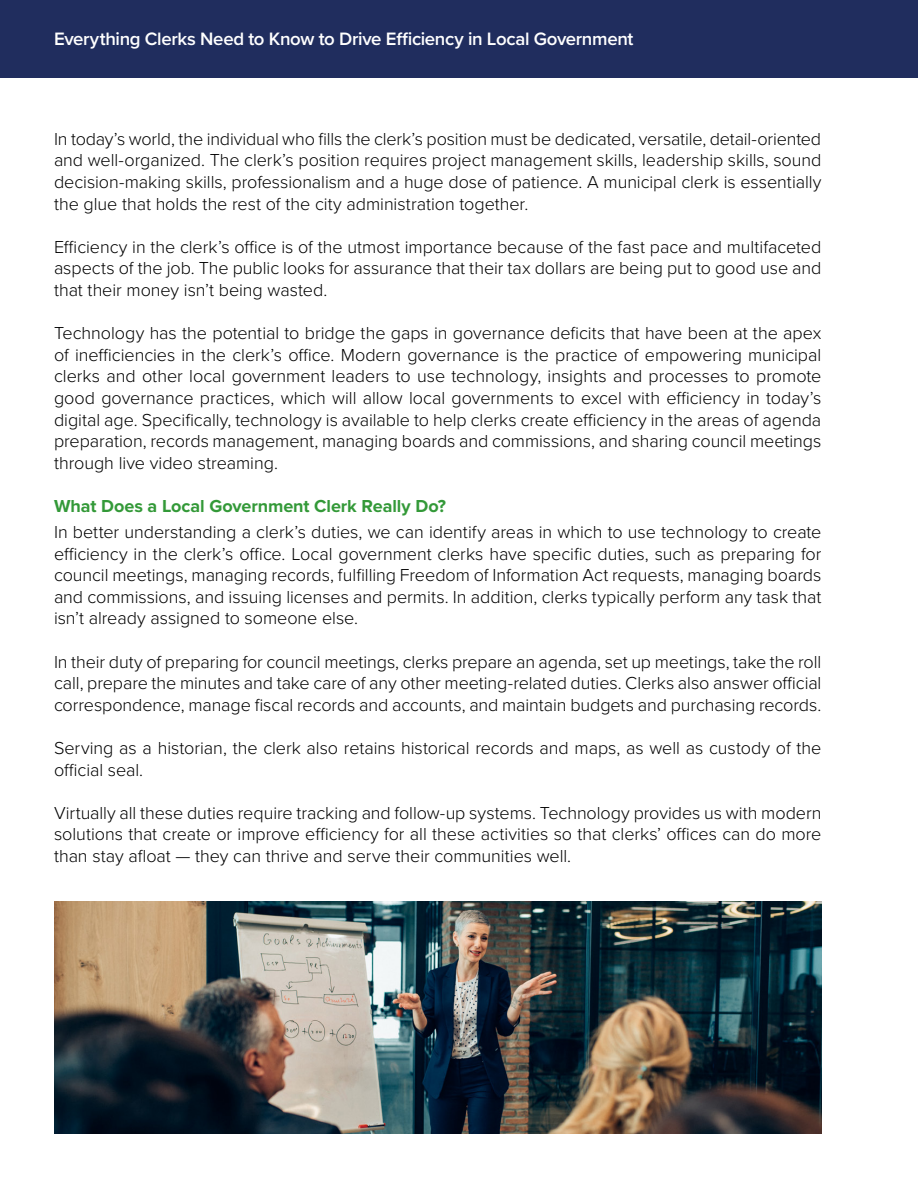
<style>
.page{position:relative;width:918px;height:1188px;background:#fff}
.page>*{position:absolute;margin:0;border:0;box-sizing:border-box;transform-origin:0 0}
.t1{font:600 18.6px "Proxima Nova";letter-spacing:-.015em;color:#fff}
.t2{font:300 18px/21.6px "Proxima Nova";letter-spacing:-.005em;color:#000;text-align:justify}
.t3{font:700 18px "Proxima Nova";letter-spacing:-.005em;color:#339938}
</style>
<div class="page">
<div style="left:0;top:0;width:918px;height:77px;background:#202d5e"></div>
<img style="left:54px;top:901px;width:767px;height:233px">
<p class="t1" style="left:54px;top:25px;width:581px">Everything Clerks Need to Know to Drive Efficiency in Local Government</p>
<p class="t2" style="left:54px;top:127px;width:769px">In today’s world, the individual who fills the clerk’s position must be dedicated, versatile, detail-oriented and well-organized. The clerk’s position requires project management skills, leadership skills, sound decision-making skills, professionalism and a huge dose of patience. A municipal clerk is essentially the glue that holds the rest of the city administration together.</p>
<p class="t2" style="left:54px;top:235px;width:769px">Efficiency in the clerk’s office is of the utmost importance because of the fast pace and multifaceted aspects of the job. The public looks for assurance that their tax dollars are being put to good use and that their money isn’t being wasted.</p>
<p class="t2" style="left:54px;top:321px;width:769px">Technology has the potential to bridge the gaps in governance deficits that have been at the apex of inefficiencies in the clerk’s office. Modern governance is the practice of empowering municipal clerks and other local government leaders to use technology, insights and processes to promote good governance practices, which will allow local governments to excel with efficiency in today’s digital age. Specifically, technology is available to help clerks create efficiency in the areas of agenda preparation, records management, managing boards and commissions, and sharing council meetings through live video streaming.</p>
<p class="t3" style="left:54px;top:493px;width:394px">What Does a Local Government Clerk Really Do?</p>
<p class="t2" style="left:54px;top:520px;width:769px">In better understanding a clerk’s duties, we can identify areas in which to use technology to create efficiency in the clerk’s office. Local government clerks have specific duties, such as preparing for council meetings, managing records, fulfilling Freedom of Information Act requests, managing boards and commissions, and issuing licenses and permits. In addition, clerks typically perform any task that isn’t already assigned to someone else.</p>
<p class="t2" style="left:54px;top:650px;width:769px">In their duty of preparing for council meetings, clerks prepare an agenda, set up meetings, take the roll call, prepare the minutes and take care of any other meeting-related duties. Clerks also answer official correspondence, manage fiscal records and accounts, and maintain budgets and purchasing records.</p>
<p class="t2" style="left:54px;top:736px;width:769px">Serving as a historian, the clerk also retains historical records and maps, as well as custody of the official seal.</p>
<p class="t2" style="left:54px;top:801px;width:769px">Virtually all these duties require tracking and follow-up systems. Technology provides us with modern solutions that create or improve efficiency for all these activities so that clerks’ offices can do more than stay afloat — they can thrive and serve their communities well.</p>
</div>
